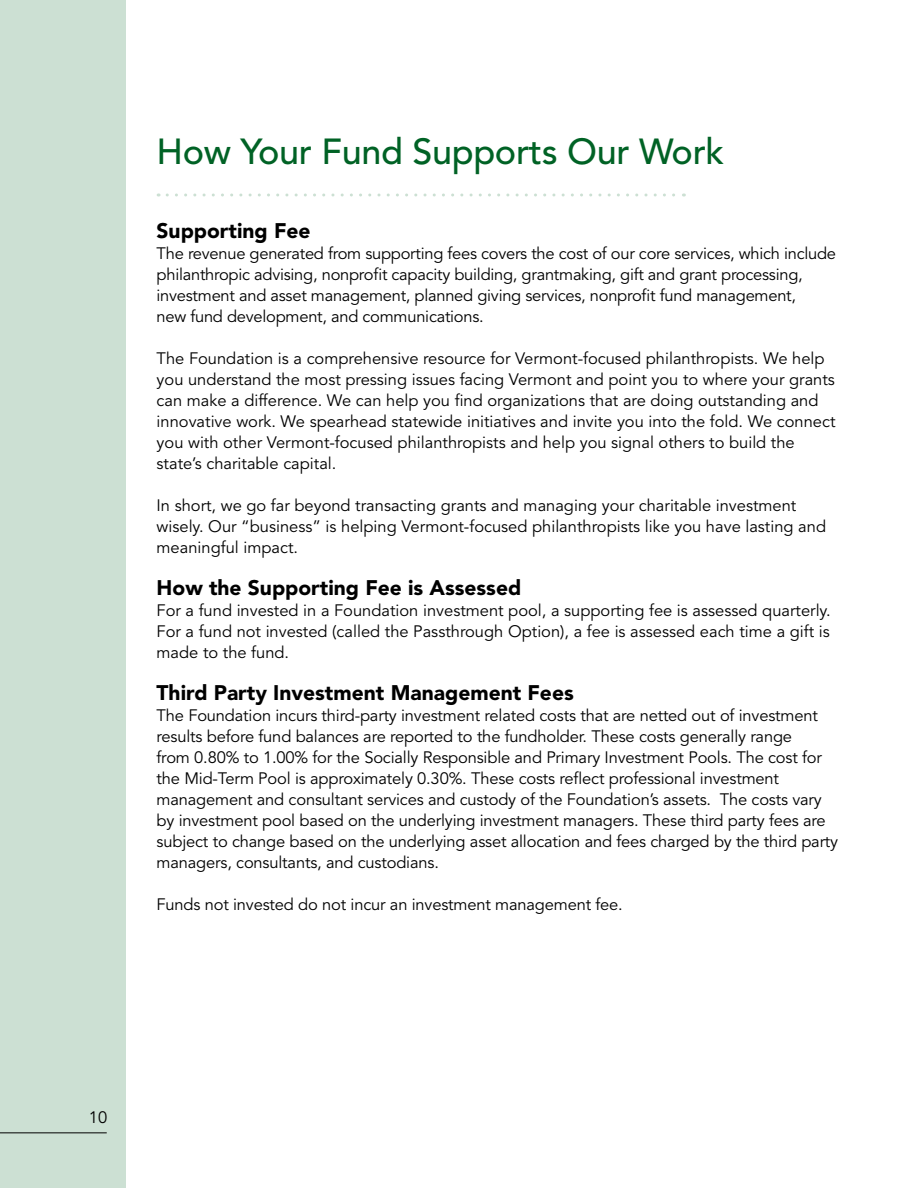
<style>
.page{position:relative;width:918px;height:1188px;background:#fff}
.page>*{position:absolute;margin:0;border:0;box-sizing:border-box;transform-origin:0 0}
.t1{font:500 36px "Avenir LT Std";letter-spacing:-.01em;color:#006225}
.t2{font:900 21px "Avenir LT Std";color:#000}
.t3{font:16.5px/21px "Avenir LT Std";letter-spacing:-.01em;color:#000}
</style>
<div class="page">
<div style="left:0;top:0;width:125px;height:1188px;background:#cce0d3"></div>
<hr style="left:0;top:1132px;width:107px;height:1px;background:#000">
<svg style="left:167px;top:194px;width:517px;height:2px"></svg>
<h1 class="t1" style="left:157px;top:131px;width:569px">How Your Fund Supports Our Work</h1>
<p class="t2" style="left:157px;top:218px;width:155px">Supporting Fee</p>
<p class="t3" style="left:157px;top:243px;width:681px">The revenue generated from supporting fees covers the cost of our core services, which include philanthropic advising, nonprofit capacity building, grantmaking, gift and grant processing, investment and asset management, planned giving services, nonprofit fund management,<br>new fund development, and communications.</p>
<p class="t3" style="left:157px;top:348px;width:680px">The Foundation is a comprehensive resource for Vermont-focused philanthropists. We help you understand the most pressing issues facing Vermont and point you to where your grants can make a difference. We can help you find organizations that are doing outstanding and innovative work. We spearhead statewide initiatives and invite you into the fold. We connect you with other Vermont-focused philanthropists and help you signal others to build the state’s charitable capital.</p>
<p class="t3" style="left:157px;top:495px;width:671px">In short, we go far beyond transacting grants and managing your charitable investment wisely. Our “business” is helping Vermont-focused philanthropists like you have lasting and meaningful impact.</p>
<p class="t2" style="left:157px;top:575px;width:366px">How the Supporting Fee is Assessed</p>
<p class="t3" style="left:157px;top:600px;width:676px;text-align:justify">For a fund invested in a Foundation investment pool, a supporting fee is assessed quarterly.<br>For a fund not invested (called the Passthrough Option), a fee is assessed each time a gift is made to the fund.</p>
<p class="t2" style="left:157px;top:680px;width:419px">Third Party Investment Management Fees</p>
<p class="t3" style="left:157px;top:705px;width:683px">The Foundation incurs third-party investment related costs that are netted out of investment results before fund balances are reported to the fundholder. These costs generally range<br>from 0.80% to 1.00% for the Socially Responsible and Primary Investment Pools. The cost for the Mid-Term Pool is approximately 0.30%. These costs reflect professional investment management and consultant services and custody of the Foundation’s assets. The costs vary by investment pool based on the underlying investment managers. These third party fees are subject to change based on the underlying asset allocation and fees charged by the third party managers, consultants, and custodians.</p>
<p class="t3" style="left:157px;top:894px;width:468px">Funds not invested do not incur an investment management fee.</p>
<p class="t3" style="left:89px;top:1107px;width:20px">10</p>
</div>
